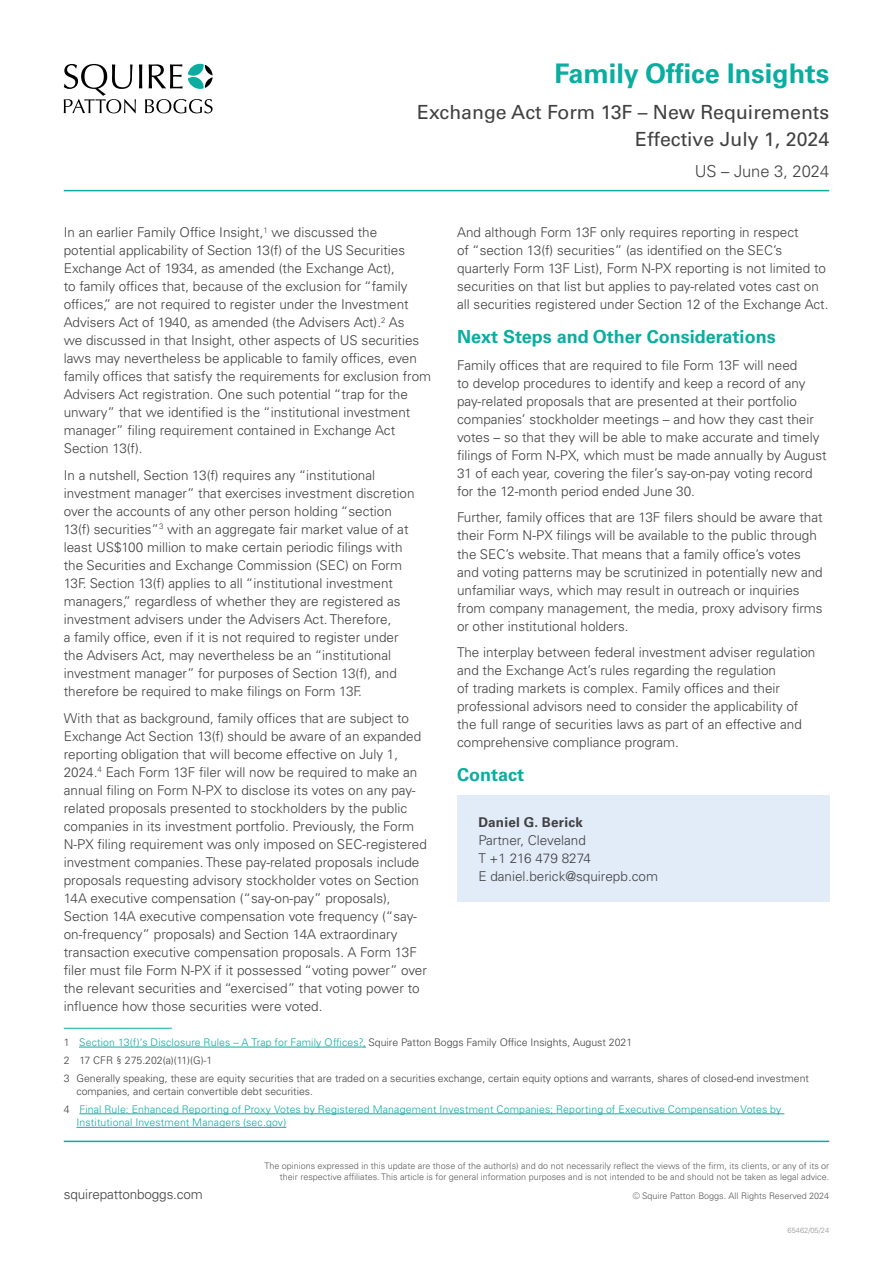
<style>
.page{position:relative;width:893px;height:1263px;background:#fff}
.page>*{position:absolute;margin:0;border:0;box-sizing:border-box;transform-origin:0 0}
.Jurisdiction_Date{font:700 27px "Univers LTCYR 65";color:#0aad9f}
.Main_Sub_Title{font:19.5px/27px "Univers LTCYR 55 Roman";color:#414042;text-align:right}
.Body_Main_Heading{font:700 18px "Univers LTCYR 65";color:#0aad9f}
.Jurisdiction_Date-2{font:300 16.5px "Univers LTCYR 45";color:#414042}
.Body{font:300 13.5px/18px "Univers LTCYR 45";color:#414042}
.Contact{font:300 13.5px "Univers LTCYR 45";color:#414042}
.Contact-2{font:700 13.5px "Univers LTCYR 65";letter-spacing:.015em;color:#414042}
.Footnote{font:300 10.5px/13.5px "Univers LTCYR 45";letter-spacing:.015em;color:#0aad9f}
.Footnote-2{font:300 10.5px/13.5px "Univers LTCYR 45";color:#414042}
.t1{font:300 9px/10.8px "Univers LTCYR 45";color:#58595b;text-align:right}
.t2{font:300 7.5px "Univers LTCYR 45";color:#939598}
.s1{color:#414042}
</style>
<div class="page">
<hr style="left:64px;top:190px;width:765px;height:1px;background:#0aad9f">
<svg style="left:64px;top:64px;width:149px;height:49px"></svg>
<hr style="left:64px;top:1028px;width:108px;height:1px;background:#0aad9f">
<hr style="left:79px;top:1047px;width:287px;height:1px;background:#0aad9f">
<hr style="left:79px;top:1113px;width:705px;height:1px;background:#0aad9f">
<hr style="left:77px;top:1127px;width:209px;height:1px;background:#0aad9f">
<div style="left:457px;top:795px;width:372px;height:107px;background:#e1ecf8"></div>
<hr style="left:64px;top:1140px;width:765px;height:2px;background:#0aad9f">
<p class="Jurisdiction_Date" style="left:554px;top:55px;width:276px">Family Office Insights</p>
<h2 class="Main_Sub_Title" style="left:417px;top:98px;width:413px">Exchange Act Form 13F – New Requirements<br>Effective July 1, 2024</h2>
<p class="Jurisdiction_Date-2" style="left:695px;top:160px;width:136px">US – June 3, 2024</p>
<p class="Body" style="left:64px;top:223px;width:369px">In an earlier Family Office Insight,<sup>1</sup> we discussed the potential applicability of Section 13(f) of the US Securities Exchange Act of 1934, as amended (the Exchange Act),<br>to family offices that, because of the exclusion for “family offices,” are not required to register under the Investment Advisers Act of 1940, as amended (the Advisers Act).<sup>2</sup> As<br>we discussed in that Insight, other aspects of US securities laws may nevertheless be applicable to family offices, even family offices that satisfy the requirements for exclusion from Advisers Act registration. One such potential “trap for the unwary” that we identified is the “institutional investment manager” filing requirement contained in Exchange Act Section 13(f).</p>
<p class="Body" style="left:64px;top:466px;width:352px">In a nutshell, Section 13(f) requires any “institutional investment manager” that exercises investment discretion over the accounts of any other person holding “section 13(f) securities”<sup>3</sup> with an aggregate fair market value of at least US$100 million to make certain periodic filings with the Securities and Exchange Commission (SEC) on Form 13F. Section 13(f) applies to all “institutional investment managers,” regardless of whether they are registered as investment advisers under the Advisers Act. Therefore,<br>a family office, even if it is not required to register under the Advisers Act, may nevertheless be an “institutional investment manager” for purposes of Section 13(f), and therefore be required to make filings on Form 13F.</p>
<p class="Body" style="left:64px;top:708px;width:365px">With that as background, family offices that are subject to Exchange Act Section 13(f) should be aware of an expanded reporting obligation that will become effective on July 1, 2024.<sup>4</sup> Each Form 13F filer will now be required to make an annual filing on Form N-PX to disclose its votes on any pay&shy;related proposals presented to stockholders by the public companies in its investment portfolio. Previously, the Form N-PX filing requirement was only imposed on SEC-registered investment companies. These pay-related proposals include proposals requesting advisory stockholder votes on Section 14A executive compensation (“say-on-pay” proposals), Section 14A executive compensation vote frequency (“say&shy;on-frequency” proposals) and Section 14A extraordinary transaction executive compensation proposals. A Form 13F filer must file Form N-PX if it possessed “voting power” over the relevant securities and “exercised” that voting power to influence how those securities were voted.</p>
<p class="Footnote" style="left:64px;top:1035px;width:570px"><span class="s1">1</span> Section 13(f)’s Disclosure Rules – A Trap for Family Offices?, <span class="s1">Squire Patton Boggs Family Office Insights, August 2021</span></p>
<p class="Footnote-2" style="left:64px;top:1053px;width:150px">2 17 CFR § 275.202(a)(11)(G)-1</p>
<p class="Footnote-2" style="left:77px;top:1071px;width:734px;text-indent:-13px">3 Generally speaking, these are equity securities that are traded on a securities exchange, certain equity options and warrants, shares of closed-end investment companies, and certain convertible debt securities.</p>
<p class="Footnote" style="left:77px;top:1102px;width:706px;text-indent:-13px"><span class="s1">4</span> Final Rule: Enhanced Reporting of Proxy Votes by Registered Management Investment Companies; Reporting of Executive Compensation Votes by<br>Institutional Investment Managers (sec.gov)</p>
<p class="Body" style="left:457px;top:223px;width:373px">And although Form 13F only requires reporting in respect<br>of “section 13(f) securities” (as identified on the SEC’s quarterly Form 13F List), Form N-PX reporting is not limited to securities on that list but applies to pay-related votes cast on all securities registered under Section 12 of the Exchange Act.</p>
<p class="Body_Main_Heading" style="left:457px;top:324px;width:320px">Next Steps and Other Considerations</p>
<p class="Body" style="left:457px;top:356px;width:371px">Family offices that are required to file Form 13F will need<br>to develop procedures to identify and keep a record of any pay-related proposals that are presented at their portfolio companies’ stockholder meetings – and how they cast their votes – so that they will be able to make accurate and timely filings of Form N-PX, which must be made annually by August 31 of each year, covering the filer’s say-on-pay voting record for the 12-month period ended June 30.</p>
<p class="Body" style="left:457px;top:508px;width:367px">Further, family offices that are 13F filers should be aware that their Form N-PX filings will be available to the public through the SEC’s website. That means that a family office’s votes and voting patterns may be scrutinized in potentially new and unfamiliar ways, which may result in outreach or inquiries from company management, the media, proxy advisory firms or other institutional holders.</p>
<p class="Body" style="left:457px;top:643px;width:360px">The interplay between federal investment adviser regulation and the Exchange Act’s rules regarding the regulation<br>of trading markets is complex. Family offices and their professional advisors need to consider the applicability of the full range of securities laws as part of an effective and comprehensive compliance program.</p>
<p class="Body_Main_Heading" style="left:457px;top:762px;width:69px">Contact</p>
<p class="Contact-2" style="left:478px;top:812px;width:106px">Daniel G. Berick</p>
<p class="Contact" style="left:478px;top:831px;width:109px">Partner, Cleveland</p>
<p class="Contact" style="left:478px;top:849px;width:114px">T +1 216 479 8274</p>
<p class="Contact" style="left:478px;top:867px;width:181px">E daniel.berick@squirepb.com</p>
<p class="Body" style="left:64px;top:1185px;width:141px">squirepattonboggs.com</p>
<p class="t1" style="left:265px;top:1160px;width:566px">The opinions expressed in this update are those of the author(s) and do not necessarily reflect the views of the firm, its clients, or any of its or their respective affiliates. This article is for general information purposes and is not intended to be and should not be taken as legal advice.</p>
<p class="t1" style="left:633px;top:1190px;width:198px">© Squire Patton Boggs. All Rights Reserved 2024</p>
<p class="t2" style="left:787px;top:1225px;width:43px">65462/05/24</p>
</div>
